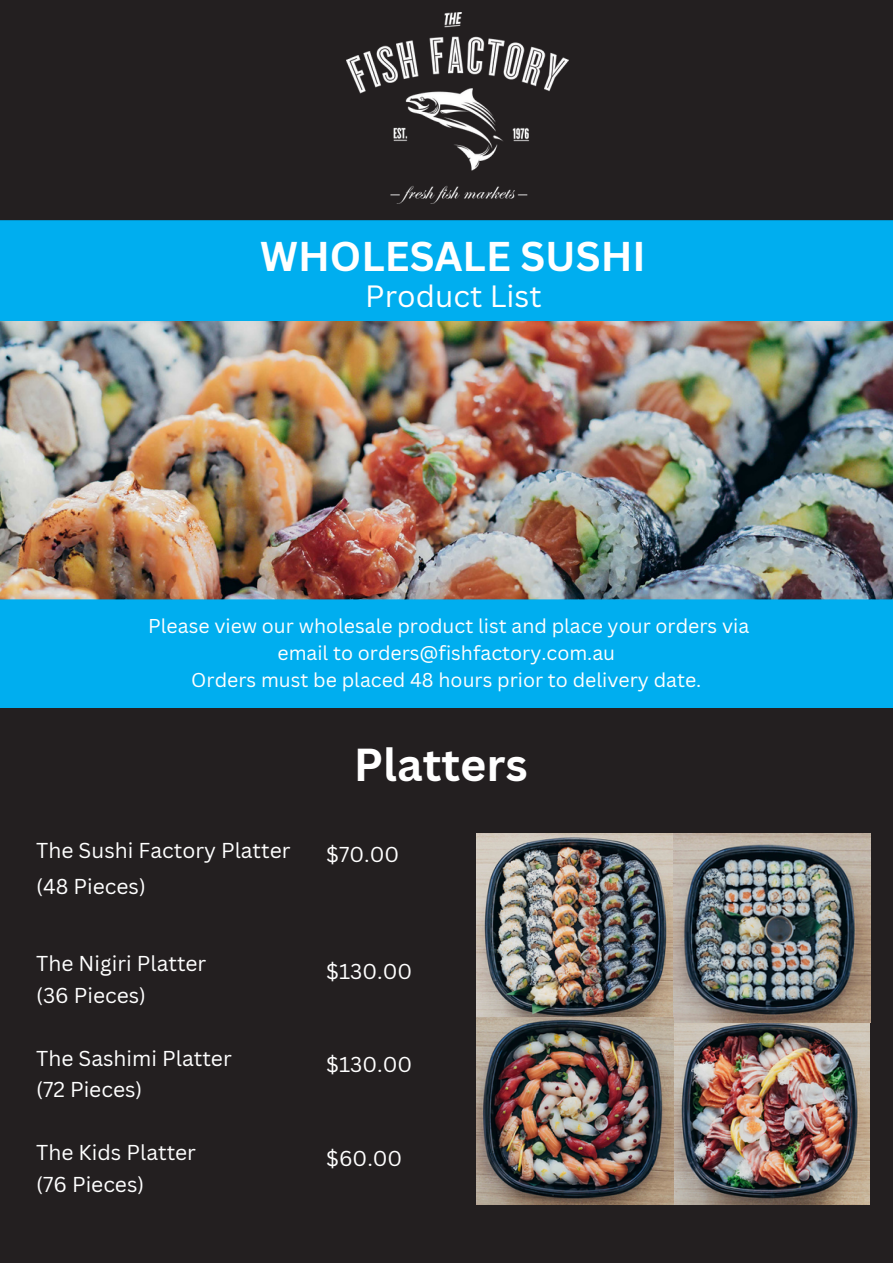
<style>
.page{position:relative;width:893px;height:1264px;background:#fff}
.page>*{position:absolute;margin:0;border:0;box-sizing:border-box;transform-origin:0 0}
.t1{font:700 45px "Canva Sans";color:#fff}
.t2{font:700 40.5px "Canva Sans";color:#fff}
.t3{font:30px "Canva Sans";color:#fff}
.t4{font:21px "Canva Sans";color:#fff}
.t5{font:19.5px "Canva Sans";color:#fff}
</style>
<div class="page">
<div style="left:0;top:0;width:892px;height:1262px;background:#231f20"></div>
<div style="left:0;top:220px;width:892px;height:101px;background:#00aeef"></div>
<img style="left:346px;top:13px;width:223px;height:191px">
<img style="left:0;top:321px;width:892px;height:278px">
<div style="left:0;top:599px;width:892px;height:109px;background:#00aeef"></div>
<img style="left:673px;top:1022px;width:196px;height:182px">
<img style="left:477px;top:833px;width:196px;height:184px">
<img style="left:673px;top:833px;width:197px;height:189px">
<img style="left:477px;top:1017px;width:196px;height:187px">
<p class="t2" style="left:260px;top:228px;width:387px">WHOLESALE SUSHI</p>
<p class="t3" style="left:365px;top:275px;width:178px">Product List</p>
<p class="t5" style="left:148px;top:612px;width:602px">Please view our wholesale product list and place your orders via</p>
<p class="t5" style="left:277px;top:639px;width:339px">email to orders@fishfactory.com.au</p>
<p class="t5" style="left:191px;top:666px;width:511px">Orders must be placed 48 hours prior to delivery date.</p>
<p class="t4" style="left:36px;top:835px;width:256px">The Sushi Factory Platter</p>
<p class="t4" style="left:36px;top:871px;width:111px">(48 Pieces)</p>
<p class="t4" style="left:36px;top:948px;width:172px">The Nigiri Platter</p>
<p class="t4" style="left:36px;top:980px;width:111px">(36 Pieces)</p>
<p class="t4" style="left:36px;top:1043px;width:197px">The Sashimi Platter</p>
<p class="t4" style="left:36px;top:1074px;width:108px">(72 Pieces)</p>
<p class="t4" style="left:36px;top:1137px;width:161px">The Kids Platter</p>
<p class="t4" style="left:36px;top:1169px;width:110px">(76 Pieces)</p>
<p class="t1" style="left:354px;top:733px;width:175px">Platters</p>
<p class="t4" style="left:326px;top:839px;width:74px">$70.00</p>
<p class="t4" style="left:326px;top:956px;width:87px">$130.00</p>
<p class="t4" style="left:326px;top:1049px;width:87px">$130.00</p>
<p class="t4" style="left:326px;top:1143px;width:78px">$60.00</p>
</div>
